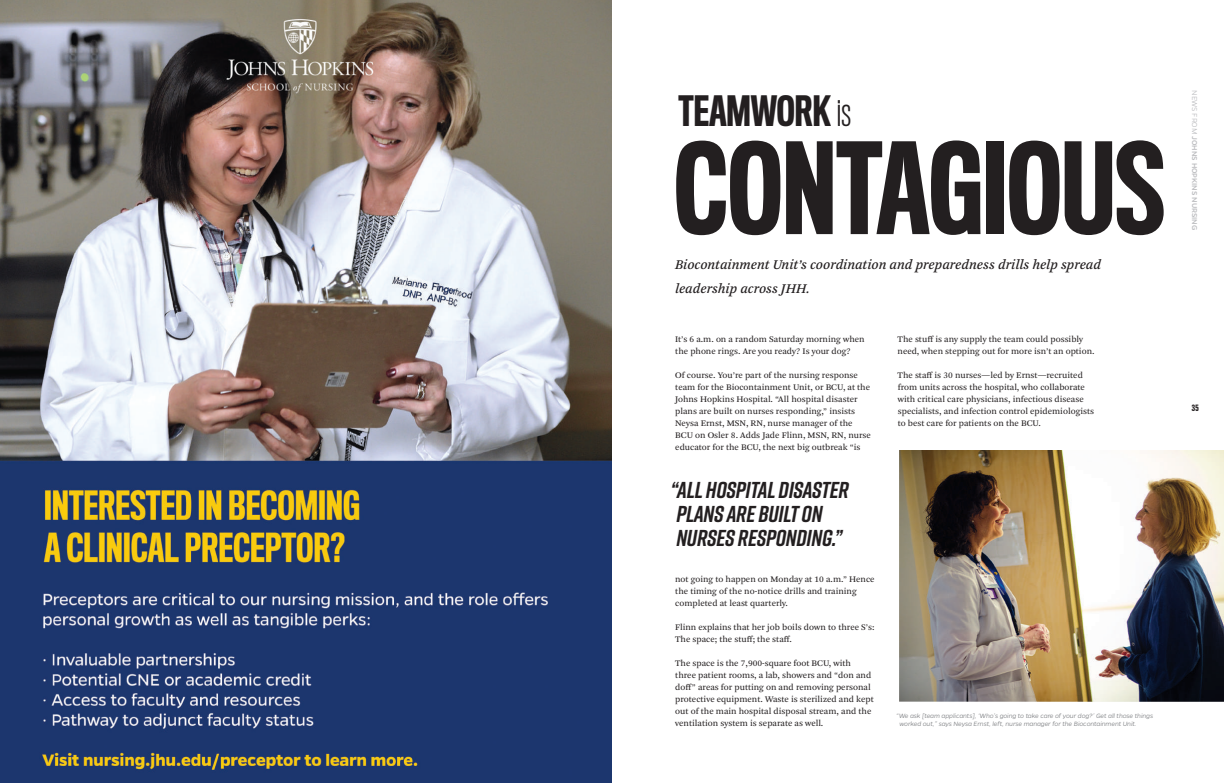
<style>
.page{position:relative;width:1224px;height:783px;background:#fff}
.page>*{position:absolute;margin:0;border:0;box-sizing:border-box;transform-origin:0 0}
.t1{font:500 116.3px "Titling Gothic FB Comp";color:#231f20}
.t2{font:500 38.5px "Titling Gothic FB Comp";color:#231f20}
.t3{font:italic 700 23px/24px "Rift";letter-spacing:-.01em;color:#231f20}
.t4{font:italic 14px/24px "Arnhem Pro";color:#231f20}
.t5{font:9px/12px "Arnhem Pro Blond";color:#231f20}
.t6{font:500 8px "Gentona";color:#bcbdc0}
.t7{font:500 8px "Titling Gothic FB Comp";color:#231f20}
.t8{font:italic 300 7px/8.4px "Gentona";letter-spacing:-.015em;color:#808285}
.s1{font-weight:300}
</style>
<div class="page">
<img style="left:899px;top:450px;width:325px;height:252px">
<img style="left:0;top:0;width:612px;height:783px">
<h2 class="t2" style="left:678px;top:89px;width:174px">TEAMWORK <span class="s1">is</span></h2>
<h1 class="t1" style="left:674px;top:122px;width:493px">CONTAGIOUS</h1>
<h3 class="t4" style="left:675px;top:253px;width:428px">Biocontainment Unit’s coordination and preparedness drills help spread leadership across JHH.</h3>
<p class="t5" style="left:675px;top:333px;width:191px">It’s 6 a.m. on a random Saturday morning when the phone rings. Are you ready? Is your dog?</p>
<p class="t5" style="left:675px;top:369px;width:197px">Of course. You’re part of the nursing response team for the Biocontainment Unit, or BCU, at the Johns Hopkins Hospital. “All hospital disaster plans are built on nurses responding,” insists Neysa Ernst, MSN, RN, nurse manager of the BCU on Osler 8. Adds Jade Flinn, MSN, RN, nurse educator for the BCU, the next big outbreak “is</p>
<h3 class="t3" style="left:670px;top:478px;width:180px">“ALL HOSPITAL DISASTER<br>PLANS ARE BUILT ON<br>NURSES RESPONDING.”</h3>
<p class="t5" style="left:675px;top:573px;width:201px">not going to happen on Monday at 10 a.m.” Hence the timing of the no-notice drills and training completed at least quarterly.</p>
<p class="t5" style="left:675px;top:621px;width:201px">Flinn explains that her job boils down to three S’s:<br>The space; the stuff; the staff.</p>
<p class="t5" style="left:675px;top:657px;width:200px">The space is the 7,900-square foot BCU, with three patient rooms, a lab, showers and “don and doff” areas for putting on and removing personal protective equipment. Waste is sterilized and kept out of the main hospital disposal stream, and the ventilation system is separate as well.</p>
<p class="t5" style="left:898px;top:333px;width:199px">The stuff is any supply the team could possibly need, when stepping out for more isn’t an option.</p>
<p class="t5" style="left:898px;top:369px;width:198px">The staff is 30 nurses—led by Ernst—recruited from units across the hospital, who collaborate with critical care physicians, infectious disease specialists, and infection control epidemiologists to best care for patients on the BCU.</p>
<p class="t8" style="left:899px;top:711px;width:255px;text-indent:-3px">“We ask [team applicants], ‘Who’s going to take care of your dog?’ Get all those things worked out,” says Neysa Ernst, left, nurse manager for the Biocontainment Unit.</p>
<p class="t6" style="left:1199px;top:90px;width:142px;rotate:90deg"><span class="s1">NEWS FROM</span> JOHNS HOPKINS NURSING</p>
<p class="t7" style="left:1192px;top:404px;width:8px">35</p>
</div>
